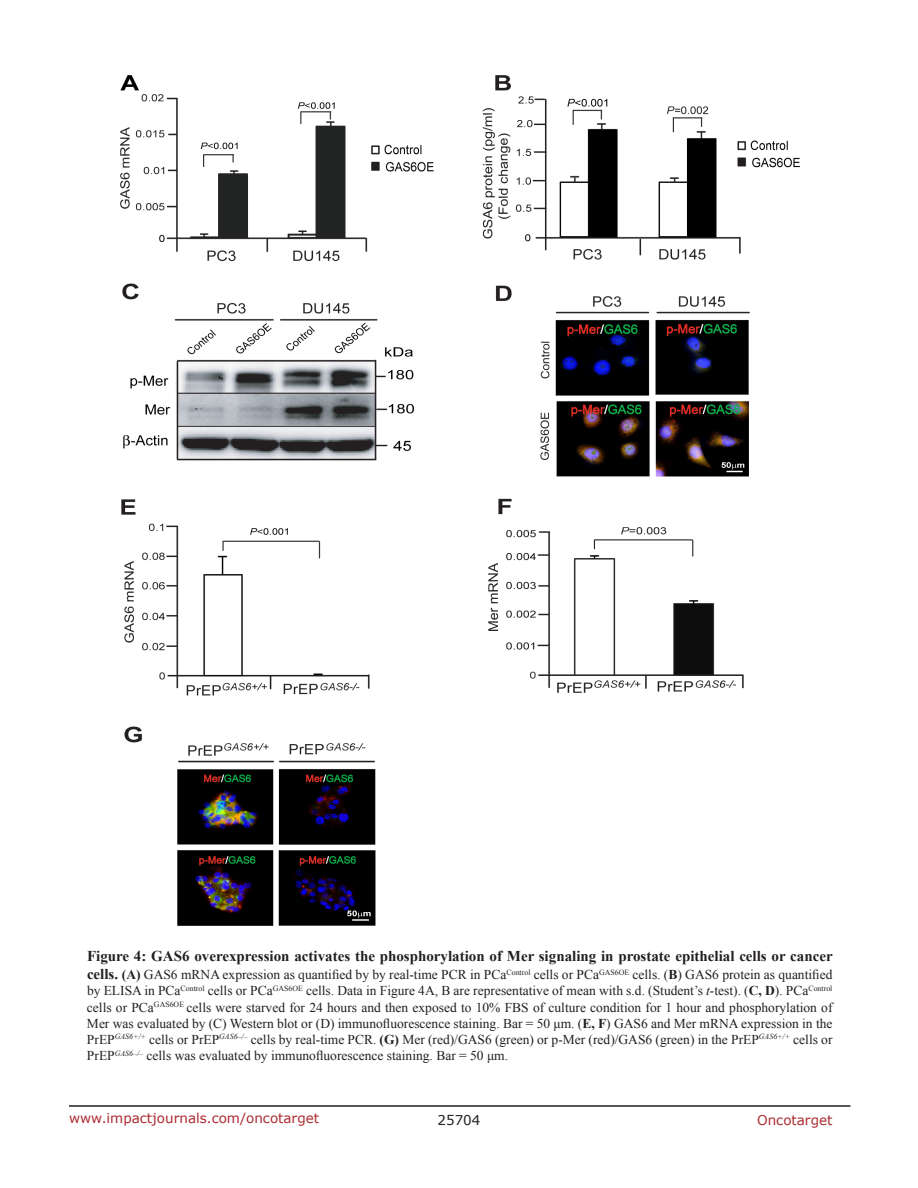
<style>
.page{position:relative;width:918px;height:1188px;background:#fff}
.page>*{position:absolute;margin:0;border:0;box-sizing:border-box;transform-origin:0 0}
.FigureText{font:700 15px "Times New Roman";color:#231f20}
.FigureText-2{font:13.5px/16.2px "Times New Roman";color:#231f20;text-align:justify}
.t1{font:13.5px "Verdana";color:#ac2b31}
.t2{font:13.5px "Verdana";color:#231f20}
.s1{font-weight:700;font-size:15px}
.s2{font-weight:700}
.s3{font-style:italic}
</style>
<div class="page">
<hr style="left:69px;top:1105px;width:781px;height:2px;background:#231f20">
<img style="left:120px;top:76px;width:679px;height:849px">
<p class="FigureText" style="left:87px;top:946px;width:747px">Figure 4: GAS6 overexpression activates the phosphorylation of Mer signaling in prostate epithelial cells or cancer</p>
<p class="FigureText-2" style="left:87px;top:966px;width:747px"><span class="s1">cells.</span> <span class="s2">(A)</span> GAS6 mRNA expression as quantified by by real-time PCR in PCa<sup>Control</sup> cells or PCa<sup>GAS6OE</sup> cells. (<span class="s2">B</span>) GAS6 protein as quantified by ELISA in PCa<sup>Control</sup> cells or PCa<sup>GAS6OE</sup> cells. Data in Figure 4A, B are representative of mean with s.d. (Student’s <span class="s3">t-</span>test). (<span class="s2">C, D</span>). PCa<sup>Control </sup>cells or PCa<sup>GAS6OE</sup> cells were starved for 24 hours and then exposed to 10% FBS of culture condition for 1 hour and phosphorylation of Mer was evaluated by (C) Western blot or (D) immunofluorescence staining. Bar = 50 μm. (<span class="s2">E, F</span>) GAS6 and Mer mRNA expression in the PrEP<sup>GAS6+/+</sup> cells or PrEP<sup>GAS6–/–</sup> cells by real-time PCR. <span class="s2">(G)</span> Mer (red)/GAS6 (green) or p-Mer (red)/GAS6 (green) in the PrEP<sup>GAS6+/+</sup> cells or PrEP<sup>GAS6–/–</sup> cells was evaluated by immunofluorescence staining. Bar = 50 μm.</p>
<p class="t1" style="left:69px;top:1109px;width:252px">www.impactjournals.com/oncotarget</p>
<p class="t2" style="left:438px;top:1111px;width:44px">25704</p>
<p class="t1" style="left:757px;top:1111px;width:77px">Oncotarget</p>
</div>
